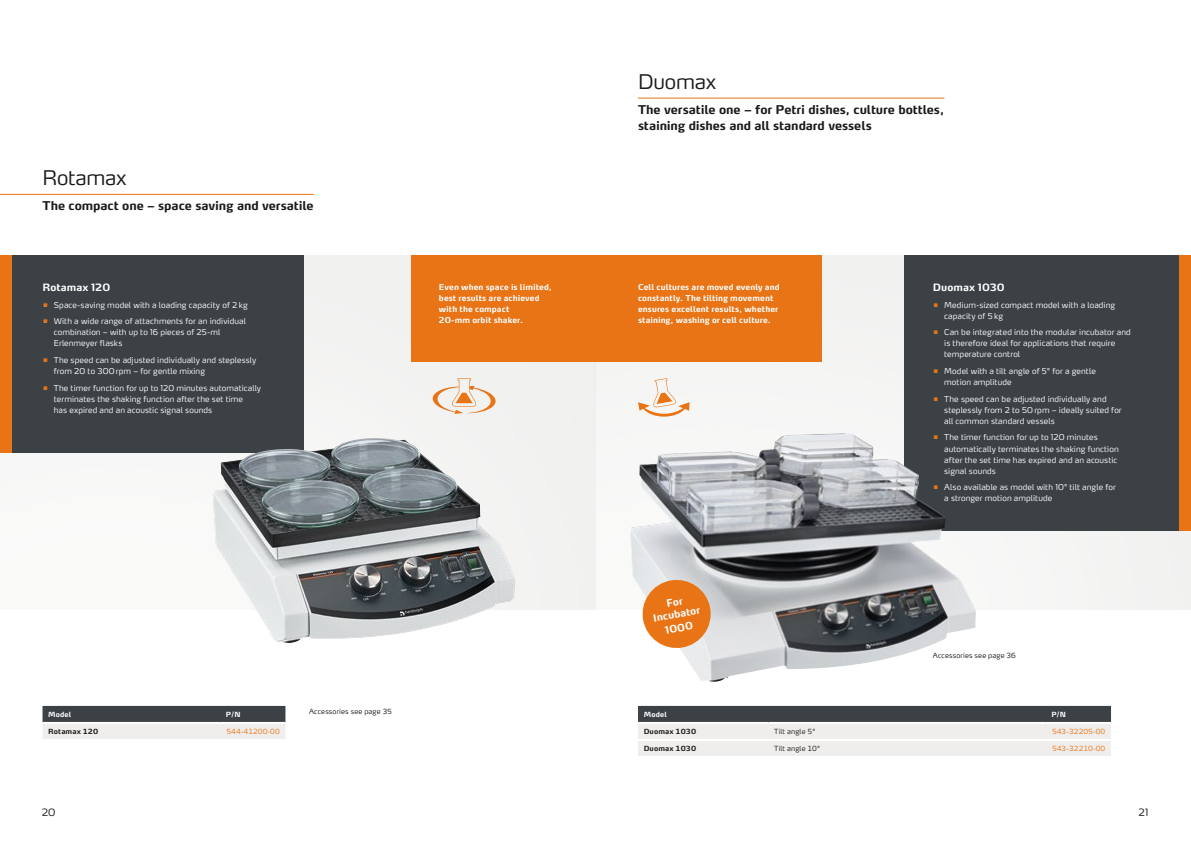
<style>
.page{position:relative;width:1191px;height:842px;background:#fff}
.page>*{position:absolute;margin:0;border:0;box-sizing:border-box;transform-origin:0 0}
.t1{font:300 20px "Max OT";letter-spacing:-.01em;color:#1a1a18}
.t2{font:700 12px/16px "Max OT";letter-spacing:-.01em;color:#1a1a18}
.t3{font:700 10px/12px "Max OT";letter-spacing:.005em;color:#fff;text-align:center}
.t4{font:300 10px "Max OT";color:#1a1a18}
.t5{font:300 8px/11px "Max OT";letter-spacing:.01em;color:#fff}
.t6{font:700 8px/11px "Max OT";letter-spacing:.01em;color:#fff}
.t7{font:300 7px "Max OT";letter-spacing:.015em;color:#1a1a18}
.t8{font:300 7px "Max OT";color:#e97416}
.t9{font:700 7px "Max OT";letter-spacing:.015em;color:#1a1a18}
.t10{font:700 7px "Max OT";letter-spacing:.02em;color:#fff}
.s1{font-size:14px;color:#e97416}
</style>
<div class="page">
<div style="left:212px;top:255px;width:979px;height:354px;background:#f3f3f2"></div>
<div style="left:0;top:255px;width:303px;height:198px;background:#3b4145"></div>
<div style="left:0;top:255px;width:11px;height:198px;background:#e97416"></div>
<img style="left:213px;top:438px;width:302px;height:205px">
<svg style="left:433px;top:378px;width:62px;height:36px"></svg>
<div style="left:411px;top:255px;width:184px;height:107px;background:#e97416"></div>
<div style="left:904px;top:255px;width:287px;height:276px;background:#3b4145"></div>
<div style="left:1179px;top:255px;width:12px;height:276px;background:#e97416"></div>
<img style="left:630px;top:433px;width:346px;height:249px">
<svg style="left:640px;top:577px;width:73px;height:74px;background:#e89a5b"></svg>
<svg style="left:638px;top:378px;width:51px;height:39px"></svg>
<svg style="left:43px;top:706px;width:242px;height:33px;background:#939596"></svg>
<hr style="left:43px;top:722px;width:177px;height:2px;background:#fff">
<hr style="left:220px;top:722px;width:65px;height:2px;background:#fff">
<hr style="left:0;top:194px;width:314px;height:1px;background:#e97416">
<div style="left:595px;top:255px;width:227px;height:107px;background:#e97416"></div>
<svg style="left:638px;top:706px;width:473px;height:50px;background:#b1b2b2"></svg>
<hr style="left:638px;top:722px;width:130px;height:2px;background:#fff">
<hr style="left:768px;top:722px;width:277px;height:2px;background:#fff">
<hr style="left:1045px;top:722px;width:66px;height:2px;background:#fff">
<hr style="left:638px;top:739px;width:130px;height:2px;background:#fff">
<hr style="left:768px;top:739px;width:277px;height:2px;background:#fff">
<hr style="left:1045px;top:739px;width:66px;height:2px;background:#fff">
<hr style="left:638px;top:98px;width:306px;height:1px;background:#e97416">
<h1 class="t1" style="left:43px;top:165px;width:86px">Rotamax</h1>
<h2 class="t2" style="left:43px;top:197px;width:273px">The compact one – space saving and versatile</h2>
<p class="t3" style="left:43px;top:281px;width:69px">Rotamax 120</p>
<p class="t5" style="left:43px;top:299px;width:207px"><span class="s1">•</span> Space-saving model with a loading capacity of 2 kg</p>
<p class="t5" style="left:54px;top:316px;width:193px;text-indent:-11px"><span class="s1">•</span> With a wide range of attachments for an individual combination – with up to 16 pieces of 25-ml<br>Erlenmeyer flasks</p>
<p class="t5" style="left:54px;top:355px;width:204px;text-indent:-11px"><span class="s1">•</span> The speed can be adjusted individually and steplessly from 20 to 300 rpm – for gentle mixing</p>
<p class="t5" style="left:54px;top:382px;width:209px;text-indent:-11px"><span class="s1">•</span> The timer function for up to 120 minutes automatically terminates the shaking function after the set time<br>has expired and an acoustic signal sounds</p>
<p class="t6" style="left:439px;top:281px;width:114px">Even when space is limited, best results are achieved with the compact<br>20-mm orbit shaker.</p>
<h1 class="t1" style="left:638px;top:69px;width:80px">Duomax</h1>
<h2 class="t2" style="left:638px;top:101px;width:308px">The versatile one – for Petri dishes, culture bottles, staining dishes and all standard vessels</h2>
<p class="t6" style="left:638px;top:281px;width:143px">Cell cultures are moved evenly and constantly. The tilting movement ensures excellent results, whether staining, washing or cell culture.</p>
<p class="t3" style="left:650px;top:600px;width:49px;rotate:-10deg">For<br>Incubator</p>
<p class="t3" style="left:664px;top:624px;width:29px;rotate:-10deg">1000</p>
<p class="t3" style="left:933px;top:281px;width:73px">Duomax 1030</p>
<p class="t5" style="left:944px;top:299px;width:172px;text-indent:-11px"><span class="s1">•</span> Medium-sized compact model with a loading capacity of 5 kg</p>
<p class="t5" style="left:944px;top:327px;width:188px;text-indent:-11px"><span class="s1">•</span> Can be integrated into the modular incubator and is therefore ideal for applications that require temperature control</p>
<p class="t5" style="left:944px;top:366px;width:153px;text-indent:-11px"><span class="s1">•</span> Model with a tilt angle of 5° for a gentle motion amplitude</p>
<p class="t5" style="left:944px;top:393px;width:179px;text-indent:-11px"><span class="s1">•</span> The speed can be adjusted individually and steplessly from 2 to 50 rpm – ideally suited for all common standard vessels</p>
<p class="t5" style="left:944px;top:432px;width:176px;text-indent:-11px"><span class="s1">•</span> The timer function for up to 120 minutes automatically terminates the shaking function after the set time has expired and an acoustic signal sounds</p>
<p class="t5" style="left:944px;top:482px;width:173px;text-indent:-11px"><span class="s1">•</span> Also available as model with 10° tilt angle for a stronger motion amplitude</p>
<p class="t7" style="left:933px;top:651px;width:84px">Accessories see page 36</p>
<p class="t10" style="left:48px;top:710px;width:25px">Model</p>
<p class="t10" style="left:226px;top:710px;width:16px">P/N</p>
<p class="t9" style="left:48px;top:727px;width:52px">Rotamax 120</p>
<p class="t8" style="left:226px;top:727px;width:55px">544-41200-00</p>
<p class="t7" style="left:309px;top:707px;width:84px">Accessories see page 35</p>
<p class="t10" style="left:643px;top:710px;width:25px">Model</p>
<p class="t10" style="left:1051px;top:710px;width:16px">P/N</p>
<p class="t9" style="left:643px;top:727px;width:54px">Duomax 1030</p>
<p class="t7" style="left:774px;top:727px;width:43px">Tilt angle 5°</p>
<p class="t8" style="left:1052px;top:727px;width:55px">543-32205-00</p>
<p class="t9" style="left:643px;top:744px;width:54px">Duomax 1030</p>
<p class="t7" style="left:774px;top:744px;width:47px">Tilt angle 10°</p>
<p class="t8" style="left:1052px;top:744px;width:55px">543-32210-00</p>
<p class="t4" style="left:42px;top:805px;width:15px">20</p>
<p class="t4" style="left:1138px;top:805px;width:11px">21</p>
</div>
